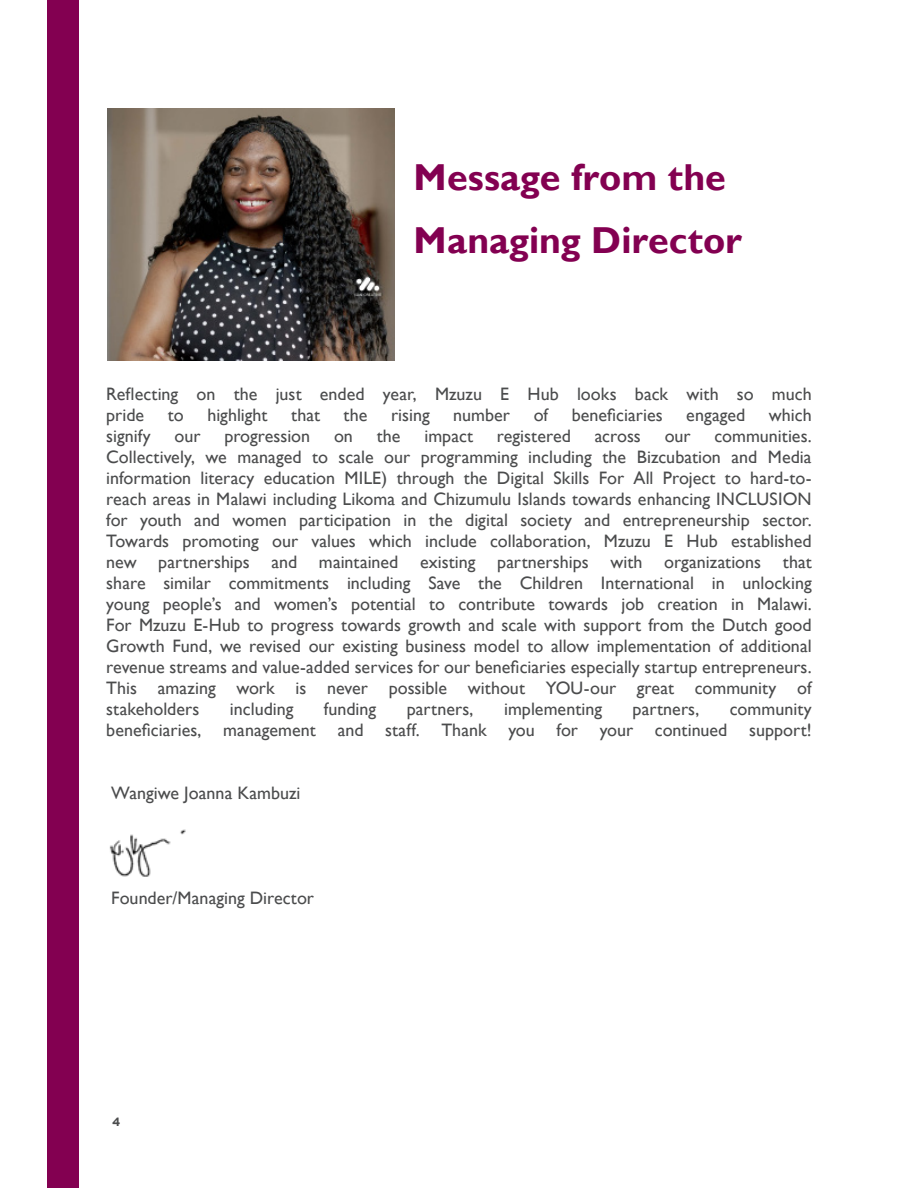
<style>
.page{position:relative;width:918px;height:1188px;background:#fff}
.page>*{position:absolute;margin:0;border:0;box-sizing:border-box;transform-origin:0 0}
.Brown_subtitle{font:700 37.5px "Gill Sans";color:#830051}
.Body_text_normal{font:18px/21px "Gill Sans";color:#4b4c4d;text-align:justify}
.t1{font:700 12px "Gotham";color:#4b4c4d}
</style>
<div class="page">
<img style="left:107px;top:109px;width:287px;height:252px">
<img style="left:109px;top:829px;width:77px;height:48px">
<div style="left:47px;top:0;width:31px;height:1188px;background:#830051"></div>
<p class="Brown_subtitle" style="left:414px;top:155px;width:314px">Message from the</p>
<p class="Brown_subtitle" style="left:414px;top:218px;width:330px">Managing Director</p>
<p class="Body_text_normal" style="left:106px;top:384px;width:707px">Reflecting on the just ended year, Mzuzu E Hub looks back with so much pride</p>
<p class="Body_text_normal" style="left:168px;top:405px;width:18px">to</p>
<p class="Body_text_normal" style="left:207px;top:405px;width:62px">highlight</p>
<p class="Body_text_normal" style="left:291px;top:405px;width:30px">that</p>
<p class="Body_text_normal" style="left:344px;top:405px;width:25px">the</p>
<p class="Body_text_normal" style="left:391px;top:405px;width:40px">rising</p>
<p class="Body_text_normal" style="left:453px;top:405px;width:58px">number</p>
<p class="Body_text_normal" style="left:534px;top:405px;width:16px">of</p>
<p class="Body_text_normal" style="left:572px;top:405px;width:93px">beneficiaries</p>
<p class="Body_text_normal" style="left:686px;top:405px;width:60px">engaged</p>
<p class="Body_text_normal" style="left:769px;top:405px;width:44px">which</p>
<p class="Body_text_normal" style="left:106px;top:426px;width:46px">signify</p>
<p class="Body_text_normal" style="left:175px;top:426px;width:27px">our</p>
<p class="Body_text_normal" style="left:224px;top:426px;width:87px">progression</p>
<p class="Body_text_normal" style="left:334px;top:426px;width:20px">on</p>
<p class="Body_text_normal" style="left:377px;top:426px;width:25px">the</p>
<p class="Body_text_normal" style="left:424px;top:426px;width:50px">impact</p>
<p class="Body_text_normal" style="left:497px;top:426px;width:75px">registered</p>
<p class="Body_text_normal" style="left:595px;top:426px;width:48px">across</p>
<p class="Body_text_normal" style="left:665px;top:426px;width:27px">our</p>
<p class="Body_text_normal" style="left:715px;top:426px;width:99px">communities.</p>
<p class="Body_text_normal" style="left:106px;top:447px;width:707px">Collectively, we managed to scale our programming including the Bizcubation and Media information literacy education MILE) through the Digital Skills For All Project to hard-to&shy;reach areas in Malawi including Likoma and Chizumulu Islands towards enhancing INCLUSION for youth and women participation in the digital society and entrepreneurship sector.</p>
<p class="Body_text_normal" style="left:106px;top:531px;width:707px">Towards promoting our values which include collaboration, Mzuzu E Hub established new partnerships and maintained existing partnerships with organizations that share similar commitments including Save the Children International in unlocking young people’s and women’s potential to contribute towards job creation in Malawi.</p>
<p class="Body_text_normal" style="left:106px;top:615px;width:707px">For Mzuzu E-Hub to progress towards growth and scale with support from the Dutch good Growth Fund, we revised our existing business model to allow implementation of additional revenue streams and value-added services for our beneficiaries especially startup entrepreneurs.</p>
<p class="Body_text_normal" style="left:106px;top:678px;width:707px">This amazing work is never possible without YOU-our great community of stakeholders</p>
<p class="Body_text_normal" style="left:230px;top:699px;width:65px">including</p>
<p class="Body_text_normal" style="left:324px;top:699px;width:54px">funding</p>
<p class="Body_text_normal" style="left:407px;top:699px;width:68px">partners,</p>
<p class="Body_text_normal" style="left:504px;top:699px;width:100px">implementing</p>
<p class="Body_text_normal" style="left:633px;top:699px;width:68px">partners,</p>
<p class="Body_text_normal" style="left:106px;top:699px;width:707px;text-align:right">community<br>beneficiaries, management and staff. Thank you for your continued support!</p>
<p class="Body_text_normal" style="left:111px;top:783px;width:191px">Wangiwe Joanna Kambuzi</p>
<p class="Body_text_normal" style="left:111px;top:888px;width:204px">Founder/Managing Director</p>
<p class="t1" style="left:112px;top:1114px;width:10px">4</p>
</div>
